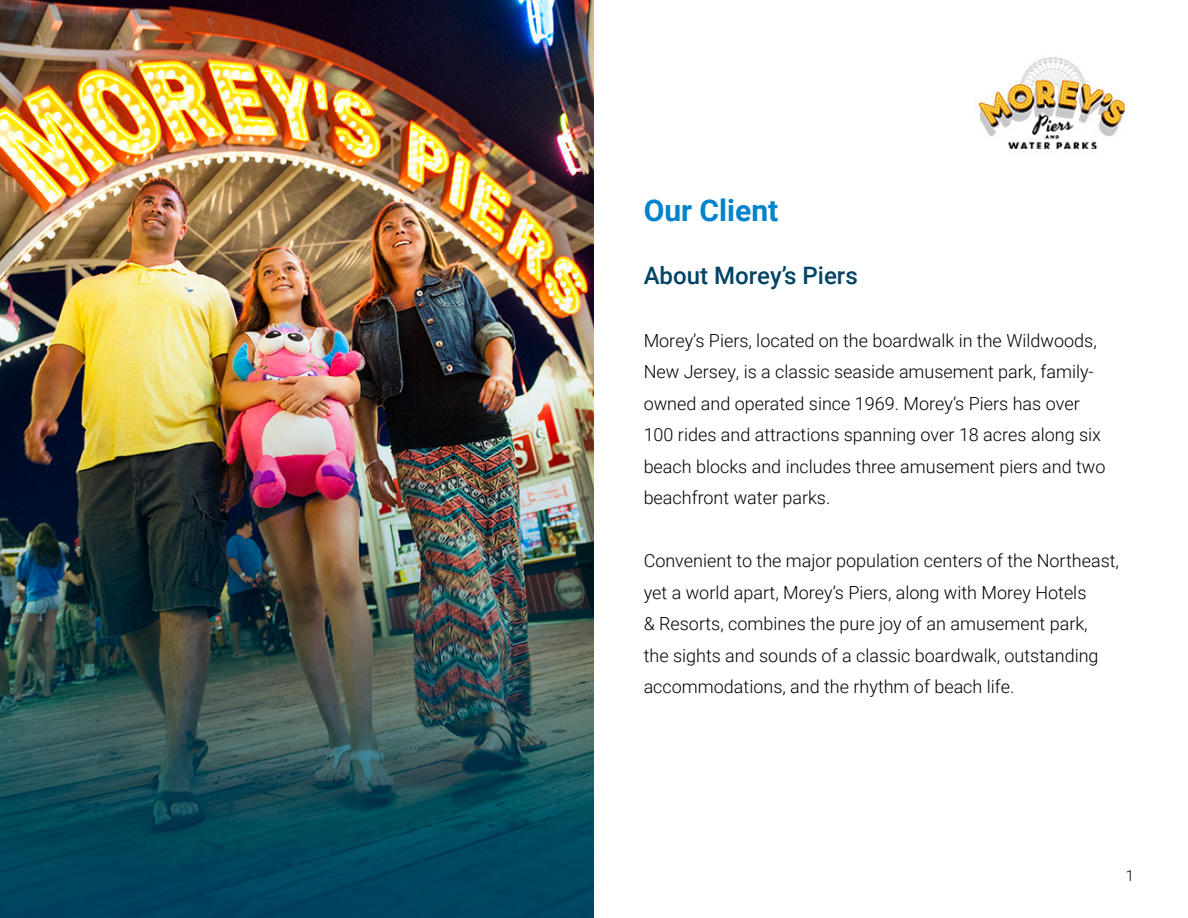
<style>
.page{position:relative;width:1188px;height:918px;background:#fff}
.page>*{position:absolute;margin:0;border:0;box-sizing:border-box;transform-origin:0 0}
.t1{font:700 30px "Roboto";color:#0083cc}
.t2{font:500 24px "Roboto";color:#004365}
.t3{font:300 18px/31.5px "Roboto";color:#000}
.t4{font:300 15px "Roboto";color:#000}
</style>
<div class="page">
<img style="left:0;top:0;width:594px;height:918px">
<img style="left:978px;top:57px;width:149px;height:92px">
<h1 class="t1" style="left:644px;top:189px;width:136px">Our Client</h1>
<h2 class="t2" style="left:644px;top:258px;width:216px">About Morey’s Piers</h2>
<p class="t3" style="left:644px;top:324px;width:463px">Morey’s Piers, located on the boardwalk in the Wildwoods, New Jersey, is a classic seaside amusement park, family&shy;owned and operated since 1969. Morey’s Piers has over 100 rides and attractions spanning over 18 acres along six beach blocks and includes three amusement piers and two beachfront water parks.</p>
<p class="t3" style="left:644px;top:544px;width:477px">Convenient to the major population centers of the Northeast, yet a world apart, Morey’s Piers, along with Morey Hotels<br>&amp; Resorts, combines the pure joy of an amusement park,<br>the sights and sounds of a classic boardwalk, outstanding accommodations, and the rhythm of beach life.</p>
<p class="t4" style="left:1126px;top:865px;width:10px">1</p>
</div>
